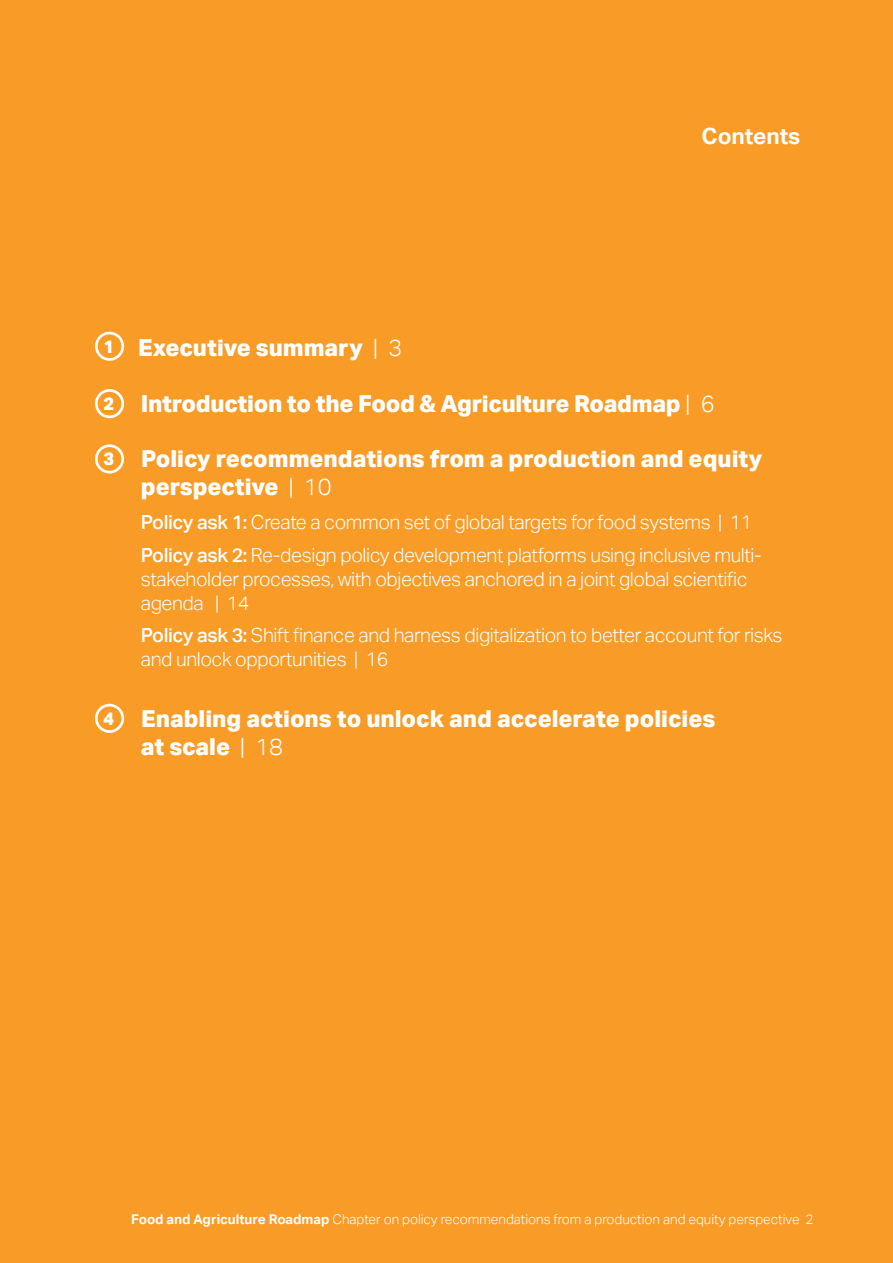
<style>
.page{position:relative;width:893px;height:1263px;background:#f89c27}
.page>*{position:absolute;margin:0;border:0;box-sizing:border-box;transform-origin:0 0}
.t1{font:800 23.4px/28px "Aktiv Grotesk";color:#fff}
.t2{font:700 22.5px "Aktiv Grotesk";color:#fff}
.t3{font:300 19.5px/24px "Aktiv Grotesk";letter-spacing:-.02em;color:#fff}
.SUBTITULO{font:800 18px "Aktiv Grotesk";color:#fff}
.t4{font:300 13.5px "Aktiv Grotesk";color:#fff}
.s1{font-weight:300}
.s2{font-weight:500}
.s3{font-weight:700}
</style>
<div class="page">
<div style="left:95px;top:332px;width:29px;height:29px;border:3px solid #fff;border-radius:50%"></div>
<div style="left:95px;top:389px;width:29px;height:29px;border:3px solid #fff;border-radius:50%"></div>
<div style="left:95px;top:704px;width:29px;height:29px;border:3px solid #fff;border-radius:50%"></div>
<div style="left:95px;top:444px;width:29px;height:29px;border:3px solid #fff;border-radius:50%"></div>
<p class="t2" style="left:702px;top:123px;width:100px">Contents</p>
<p class="SUBTITULO" style="left:104px;top:336px;width:12px">1</p>
<p class="t1" style="left:138px;top:334px;width:265px">Executive summary <span class="s1">| 3</span></p>
<p class="SUBTITULO" style="left:104px;top:393px;width:12px">2</p>
<p class="t1" style="left:141px;top:390px;width:575px">Introduction to the Food &amp; Agriculture Roadmap <span class="s1">| 6</span></p>
<p class="SUBTITULO" style="left:104px;top:449px;width:12px">3</p>
<p class="t1" style="left:141px;top:445px;width:623px">Policy recommendations from a production and equity perspective <span class="s1">| 10</span></p>
<p class="t3" style="left:141px;top:511px;width:613px"><span class="s2">Policy ask 1:</span> Create a common set of global targets for food systems | 11</p>
<p class="t3" style="left:141px;top:543px;width:622px"><span class="s2">Policy ask 2:</span> Re-design policy development platforms using inclusive multi&shy;stakeholder processes, with objectives anchored in a joint global scientific agenda | 14</p>
<p class="t3" style="left:141px;top:624px;width:643px"><span class="s2">Policy ask 3:</span> Shift finance and harness digitalization to better account for risks and unlock opportunities | 16</p>
<p class="SUBTITULO" style="left:104px;top:708px;width:12px">4</p>
<p class="t1" style="left:141px;top:705px;width:576px">Enabling actions to unlock and accelerate policies at scale <span class="s1">| 18</span></p>
<p class="t4" style="left:131px;top:1211px;width:684px"><span class="s3">Food and Agriculture Roadmap</span> Chapter on policy recommendations from a production and equity perspective 2</p>
<p class="t4" style="left:420px;top:1211px;width:397px"><span class="s3">Food and Agriculture Roadmap</span> Chapter: Equitable Livelihoods 2</p>
</div>
